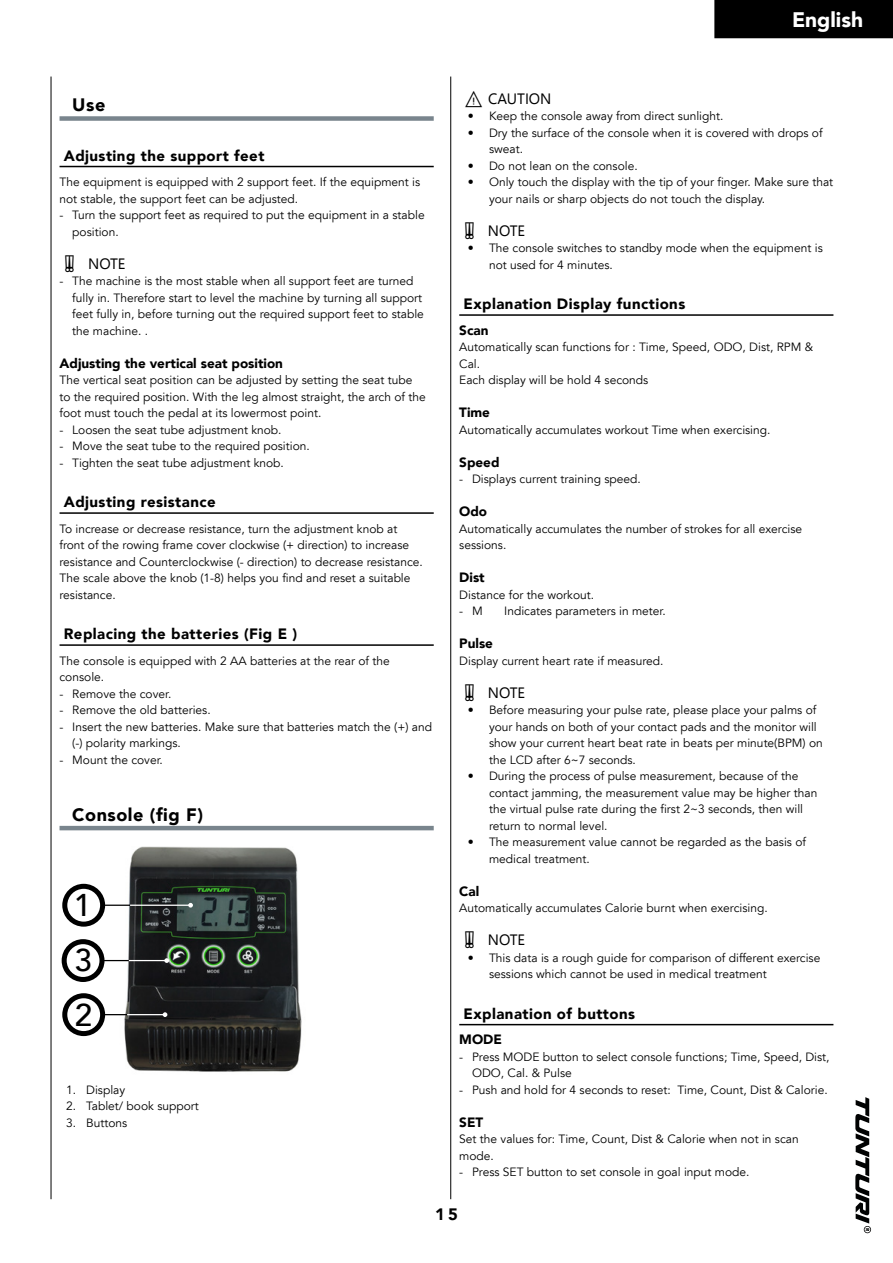
<style>
.page{position:relative;width:893px;height:1263px;background:#fff}
.page>*{position:absolute;margin:0;border:0;box-sizing:border-box;transform-origin:0 0}
.t1{font:500 31.5px/54.9px "Avenir LT";color:#000;text-align:justify}
.t2{font:900 21px "Avenir LT";color:#fff}
.A5-Chapter{font:900 18px "Avenir LT";letter-spacing:.03em;color:#000}
.t3{font:900 16.5px "Avenir LT";color:#000}
.A5-Section{font:900 15px "Avenir LT";letter-spacing:.03em;color:#000}
.A5-Body-Bold{font:900 13.5px "Avenir LT";color:#000}
.A5-Body{font:12px/16.5px "Avenir LT";color:#000}
</style>
<div class="page">
<div style="left:714px;top:0;width:179px;height:38px;background:#000"></div>
<svg style="left:855px;top:1097px;width:16px;height:136px"></svg>
<hr style="left:51px;top:77px;width:1px;height:1122px;background:#000">
<hr style="left:450px;top:77px;width:1px;height:1122px;background:#000">
<div style="left:60px;top:116px;width:374px;height:5px;background:#79858d"></div>
<hr style="left:60px;top:166px;width:374px;height:1px;background:#000">
<hr style="left:60px;top:512px;width:374px;height:2px;background:#000">
<hr style="left:60px;top:644px;width:374px;height:2px;background:#000">
<hr style="left:60px;top:826px;width:374px;height:4px;background:#79858d">
<img style="left:105px;top:846px;width:197px;height:226px">
<hr style="left:83px;top:1014px;width:45px;height:1px;background:#000">
<svg style="left:62px;top:993px;width:43px;height:43px"></svg>
<hr style="left:82px;top:960px;width:48px;height:1px;background:#000">
<svg style="left:62px;top:939px;width:43px;height:43px"></svg>
<hr style="left:83px;top:904px;width:47px;height:2px;background:#000">
<svg style="left:62px;top:884px;width:43px;height:43px"></svg>
<hr style="left:130px;top:904px;width:61px;height:2px;background:#fff">
<svg style="left:188px;top:903px;width:5px;height:4px"></svg>
<hr style="left:129px;top:960px;width:38px;height:1px;background:#fff">
<svg style="left:164px;top:958px;width:5px;height:5px"></svg>
<hr style="left:127px;top:1014px;width:38px;height:1px;background:#fff">
<svg style="left:163px;top:1012px;width:4px;height:5px"></svg>
<hr style="left:459px;top:314px;width:374px;height:2px;background:#000">
<hr style="left:459px;top:1024px;width:374px;height:1px;background:#000">
<p class="A5-Chapter" style="left:72px;top:94px;width:35px">Use</p>
<p class="A5-Section" style="left:64px;top:146px;width:202px">Adjusting the support feet</p>
<p class="A5-Body" style="left:60px;top:174px;width:362px">The equipment is equipped with 2 support feet. If the equipment is not stable, the support feet can be adjusted.</p>
<p class="A5-Body" style="left:72px;top:207px;width:354px;text-indent:-13px">- Turn the support feet as required to put the equipment in a stable position.</p>
<p class="A5-Body" style="left:72px;top:273px;width:353px;text-indent:-13px">- The machine is the most stable when all support feet are turned fully in. Therefore start to level the machine by turning all support feet fully in, before turning out the required support feet to stable the machine. .</p>
<p class="A5-Body-Bold" style="left:60px;top:355px;width:225px">Adjusting the vertical seat position</p>
<p class="A5-Body" style="left:60px;top:372px;width:368px">The vertical seat position can be adjusted by setting the seat tube to the required position. With the leg almost straight, the arch of the foot must touch the pedal at its lowermost point.</p>
<p class="A5-Body" style="left:60px;top:421px;width:224px">- Loosen the seat tube adjustment knob.</p>
<p class="A5-Body" style="left:60px;top:438px;width:252px">- Move the seat tube to the required position.</p>
<p class="A5-Body" style="left:60px;top:454px;width:226px">- Tighten the seat tube adjustment knob.</p>
<p class="A5-Section" style="left:64px;top:493px;width:153px">Adjusting resistance</p>
<p class="A5-Body" style="left:60px;top:520px;width:365px">To increase or decrease resistance, turn the adjustment knob at front of the rowing frame cover clockwise (+ direction) to increase resistance and Counterclockwise (- direction) to decrease resistance.<br>The scale above the knob (1-8) helps you find and reset a suitable resistance.</p>
<p class="A5-Section" style="left:64px;top:625px;width:235px">Replacing the batteries (Fig E )</p>
<p class="A5-Body" style="left:60px;top:652px;width:332px">The console is equipped with 2 AA batteries at the rear of the console.</p>
<p class="A5-Body" style="left:60px;top:685px;width:113px">- Remove the cover.</p>
<p class="A5-Body" style="left:60px;top:702px;width:153px">- Remove the old batteries.</p>
<p class="A5-Body" style="left:72px;top:718px;width:361px;text-indent:-13px">- Insert the new batteries. Make sure that batteries match the (+) and (-) polarity markings.</p>
<p class="A5-Body" style="left:60px;top:751px;width:105px">- Mount the cover.</p>
<p class="A5-Chapter" style="left:72px;top:803px;width:132px">Console (fig F)</p>
<p class="t1" style="left:74px;top:878px;width:20px">1<br>3<br>2</p>
<p class="A5-Body" style="left:66px;top:1081px;width:61px">1. Display</p>
<p class="A5-Body" style="left:66px;top:1098px;width:134px">2. Tablet/ book support</p>
<p class="A5-Body" style="left:66px;top:1114px;width:63px">3. Buttons</p>
<h2 class="t2" style="left:792px;top:6px;width:73px">English</h2>
<p class="A5-Body" style="left:468px;top:108px;width:257px">• Keep the console away from direct sunlight.</p>
<p class="A5-Body" style="left:489px;top:124px;width:335px;text-indent:-21px">• Dry the surface of the console when it is covered with drops of sweat.</p>
<p class="A5-Body" style="left:468px;top:157px;width:171px">• Do not lean on the console.</p>
<p class="A5-Body" style="left:489px;top:174px;width:346px;text-indent:-21px">• Only touch the display with the tip of your finger. Make sure that your nails or sharp objects do not touch the display.</p>
<p class="A5-Body" style="left:489px;top:240px;width:335px;text-indent:-21px">• The console switches to standby mode when the equipment is not used for 4 minutes.</p>
<p class="A5-Section" style="left:463px;top:295px;width:223px">Explanation Display functions</p>
<p class="A5-Body-Bold" style="left:459px;top:322px;width:31px">Scan</p>
<p class="A5-Body" style="left:459px;top:339px;width:355px">Automatically scan functions for : Time, Speed, ODO, Dist, RPM &amp;<br>Cal.</p>
<p class="A5-Body" style="left:459px;top:372px;width:191px">Each display will be hold 4 seconds</p>
<p class="A5-Body-Bold" style="left:459px;top:404px;width:32px">Time</p>
<p class="A5-Body" style="left:459px;top:421px;width:313px">Automatically accumulates workout Time when exercising.</p>
<p class="A5-Body-Bold" style="left:459px;top:454px;width:42px">Speed</p>
<p class="A5-Body" style="left:459px;top:471px;width:183px">- Displays current training speed.</p>
<p class="A5-Body-Bold" style="left:459px;top:503px;width:29px">Odo</p>
<p class="A5-Body" style="left:459px;top:520px;width:344px">Automatically accumulates the number of strokes for all exercise sessions.</p>
<p class="A5-Body-Bold" style="left:459px;top:569px;width:27px">Dist</p>
<p class="A5-Body" style="left:459px;top:586px;width:136px">Distance for the workout.</p>
<p class="A5-Body" style="left:459px;top:603px;width:25px">- M</p>
<p class="A5-Body" style="left:504px;top:603px;width:163px">Indicates parameters in meter.</p>
<p class="A5-Body-Bold" style="left:459px;top:635px;width:35px">Pulse</p>
<p class="A5-Body" style="left:459px;top:652px;width:206px">Display current heart rate if measured.</p>
<p class="A5-Body" style="left:489px;top:702px;width:335px;text-indent:-21px">• Before measuring your pulse rate, please place your palms of your hands on both of your contact pads and the monitor will show your current heart beat rate in beats per minute(BPM) on the LCD after 6~7 seconds.</p>
<p class="A5-Body" style="left:489px;top:768px;width:330px;text-indent:-21px">• During the process of pulse measurement, because of the contact jamming, the measurement value may be higher than the virtual pulse rate during the first 2~3 seconds, then will return to normal level.</p>
<p class="A5-Body" style="left:489px;top:834px;width:318px;text-indent:-21px">• The measurement value cannot be regarded as the basis of medical treatment.</p>
<p class="A5-Body-Bold" style="left:459px;top:883px;width:22px">Cal</p>
<p class="A5-Body" style="left:459px;top:900px;width:310px">Automatically accumulates Calorie burnt when exercising.</p>
<p class="A5-Body" style="left:489px;top:949px;width:333px;text-indent:-21px">• This data is a rough guide for comparison of different exercise sessions which cannot be used in medical treatment</p>
<p class="A5-Section" style="left:463px;top:1004px;width:173px">Explanation of buttons</p>
<p class="A5-Body-Bold" style="left:459px;top:1031px;width:44px">MODE</p>
<p class="A5-Body" style="left:472px;top:1048px;width:359px;text-indent:-13px">- Press MODE button to select console functions; Time, Speed, Dist,<br>ODO, Cal. &amp; Pulse</p>
<p class="A5-Body" style="left:459px;top:1081px;width:370px">- Push and hold for 4 seconds to reset: Time, Count, Dist &amp; Calorie.</p>
<p class="A5-Body-Bold" style="left:459px;top:1114px;width:26px">SET</p>
<p class="A5-Body" style="left:459px;top:1131px;width:341px">Set the values for: Time, Count, Dist &amp; Calorie when not in scan mode.</p>
<p class="A5-Body" style="left:459px;top:1164px;width:292px">- Press SET button to set console in goal input mode.</p>
<h3 class="t3" style="left:435px;top:1204px;width:24px">15</h3>
</div>
